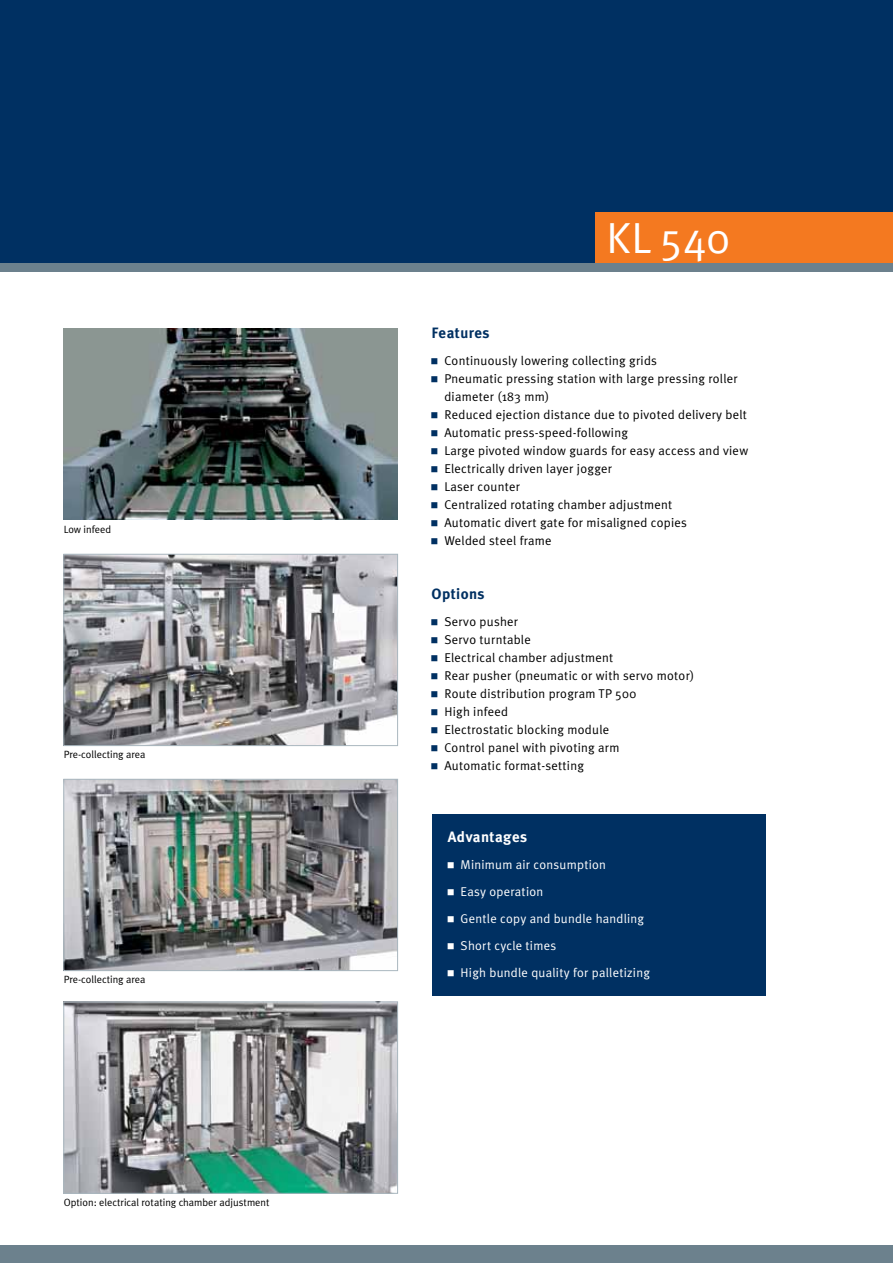
<style>
.page{position:relative;width:893px;height:1263px;background:#fff}
.page>*{position:absolute;margin:0;border:0;box-sizing:border-box;transform-origin:0 0}
.t1{font:43.5px "Meta Plus Normal";color:#fff}
.t2{font:700 15px "Meta Plus";letter-spacing:.03em;color:#003062}
.t3{font:700 15px "Meta Plus";letter-spacing:.03em;color:#fff}
.t4{font:12.75px/18px "Meta Plus Normal";letter-spacing:.02em;color:#000}
.t5{font:12.75px/27px "Meta Plus Normal";letter-spacing:.02em;color:#fff}
.t6{font:10.5px "Meta Plus Normal";color:#000}
</style>
<div class="page">
<div style="left:0;top:0;width:893px;height:263px;background:#003062"></div>
<div style="left:595px;top:213px;width:298px;height:51px;background:#f47920"></div>
<div style="left:0;top:263px;width:893px;height:9px;background:#6c818d"></div>
<div style="left:0;top:1245px;width:893px;height:18px;background:#6c818d"></div>
<img style="left:64px;top:329px;width:334px;height:191px">
<img style="left:66px;top:556px;width:330px;height:188px">
<div style="left:64px;top:554px;width:334px;height:192px;border:1px solid #a9b7bf"></div>
<img style="left:66px;top:781px;width:330px;height:188px">
<div style="left:64px;top:779px;width:334px;height:192px;border:1px solid #a9b7bf"></div>
<img style="left:66px;top:1004px;width:330px;height:187px">
<div style="left:64px;top:1002px;width:334px;height:191px;border:1px solid #a9b7bf"></div>
<div style="left:432px;top:814px;width:333px;height:181px;background:#003062"></div>
<p class="t6" style="left:64px;top:523px;width:49px">Low infeed</p>
<p class="t6" style="left:64px;top:748px;width:83px">Pre-collecting area</p>
<p class="t6" style="left:64px;top:973px;width:83px">Pre-collecting area</p>
<p class="t6" style="left:64px;top:1196px;width:207px">Option: electrical rotating chamber adjustment</p>
<h1 class="t1" style="left:607px;top:213px;width:124px">KL 540</h1>
<p class="t2" style="left:432px;top:324px;width:59px">Features</p>
<p class="t4" style="left:444px;top:352px;width:305px">Continuously lowering collecting grids<br>Pneumatic pressing station with large pressing roller diameter (183 mm)<br>Reduced ejection distance due to pivoted delivery belt Automatic press-speed-following<br>Large pivoted window guards for easy access and view Electrically driven layer jogger<br>Laser counter<br>Centralized rotating chamber adjustment<br>Automatic divert gate for misaligned copies<br>Welded steel frame</p>
<p class="t2" style="left:432px;top:585px;width:55px">Options</p>
<p class="t4" style="left:444px;top:613px;width:251px">Servo pusher<br>Servo turntable<br>Electrical chamber adjustment<br>Rear pusher (pneumatic or with servo motor)<br>Route distribution program TP 500<br>High infeed<br>Electrostatic blocking module<br>Control panel with pivoting arm<br>Automatic format-setting</p>
<p class="t3" style="left:448px;top:828px;width:81px">Advantages</p>
<p class="t5" style="left:461px;top:851px;width:191px">Minimum air consumption<br>Easy operation<br>Gentle copy and bundle handling<br>Short cycle times<br>High bundle quality for palletizing</p>
</div>
